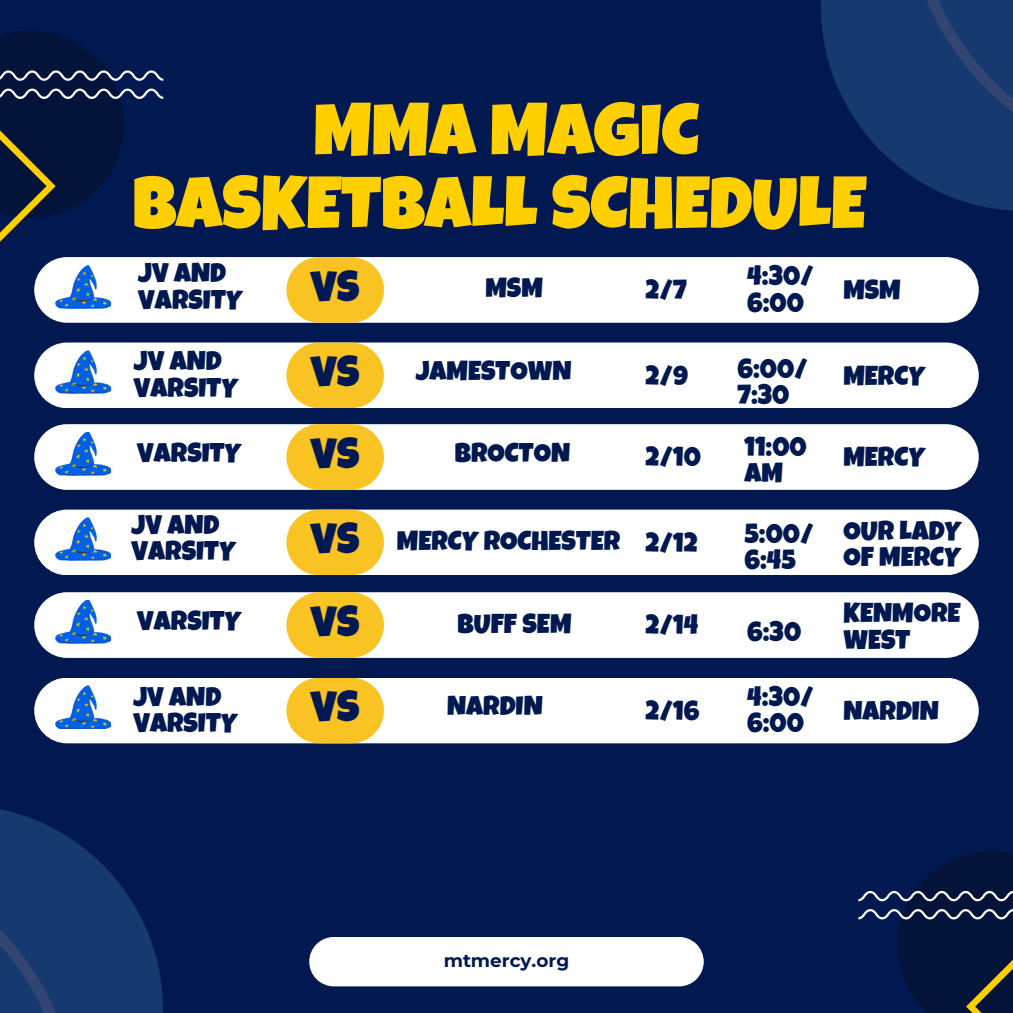
<style>
.page{position:relative;width:1013px;height:1013px;background:#fff}
.page>*{position:absolute;margin:0;border:0;box-sizing:border-box;transform-origin:0 0}
.t1{font:73.38px "Luckiest Guy";color:#ffcf00}
.t2{font:42.62px "Luckiest Guy";color:#011950}
.t3{font:27.25px/26.5px "Luckiest Guy";color:#011950}
.t4{font:700 18.38px "Montserrat";color:#011950}
</style>
<div class="page">
<div style="left:0;top:0;width:1012px;height:1012px;background:#011950"></div>
<svg style="left:821px;top:0;width:191px;height:211px"></svg>
<div style="left:34px;top:257px;width:944px;height:66px;background:#fff;border-radius:33px"></div>
<svg style="left:0;top:809px;width:163px;height:203px"></svg>
<div style="left:309px;top:937px;width:394px;height:49px;background:#fff"></div>
<svg style="left:0;top:31px;width:163px;height:211px"></svg>
<svg style="left:858px;top:851px;width:154px;height:161px"></svg>
<svg style="left:56px;top:265px;width:55px;height:43px"></svg>
<div style="left:34px;top:342px;width:944px;height:66px;background:#fff;border-radius:33px"></div>
<svg style="left:56px;top:350px;width:55px;height:43px"></svg>
<div style="left:34px;top:424px;width:944px;height:66px;background:#fff;border-radius:33px"></div>
<svg style="left:56px;top:432px;width:55px;height:43px"></svg>
<div style="left:34px;top:509px;width:944px;height:66px;background:#fff;border-radius:33px"></div>
<svg style="left:56px;top:517px;width:55px;height:44px"></svg>
<div style="left:34px;top:592px;width:944px;height:66px;background:#fff;border-radius:33px"></div>
<svg style="left:56px;top:600px;width:55px;height:43px"></svg>
<div style="left:34px;top:677px;width:944px;height:66px;background:#fff;border-radius:33px"></div>
<svg style="left:56px;top:685px;width:55px;height:43px"></svg>
<div style="left:286px;top:257px;width:98px;height:66px;background:#f8c323;border-radius:33px"></div>
<div style="left:286px;top:342px;width:98px;height:66px;background:#f8c323;border-radius:33px"></div>
<div style="left:286px;top:424px;width:98px;height:66px;background:#f8c323;border-radius:33px"></div>
<div style="left:286px;top:509px;width:98px;height:66px;background:#f8c323;border-radius:33px"></div>
<div style="left:286px;top:592px;width:98px;height:66px;background:#f8c323;border-radius:33px"></div>
<div style="left:286px;top:677px;width:98px;height:66px;background:#f8c323;border-radius:33px"></div>
<p class="t1" style="left:313px;top:103px;width:387px">MMA MAGIC</p>
<p class="t1" style="left:132px;top:176px;width:735px">BASKETBALL SCHEDULE</p>
<p class="t3" style="left:138px;top:263px;width:105px">JV AND<br>VARSITY</p>
<p class="t3" style="left:134px;top:351px;width:105px">JV AND<br>VARSITY</p>
<p class="t3" style="left:137px;top:443px;width:105px">VARSITY</p>
<p class="t3" style="left:131px;top:515px;width:89px">JV AND</p>
<p class="t3" style="left:131px;top:541px;width:105px">VARSITY</p>
<p class="t3" style="left:137px;top:611px;width:105px">VARSITY</p>
<p class="t3" style="left:133px;top:686px;width:105px">JV AND<br>VARSITY</p>
<p class="t2" style="left:311px;top:271px;width:50px">VS</p>
<p class="t3" style="left:485px;top:278px;width:59px">MSM</p>
<p class="t3" style="left:645px;top:280px;width:43px">2/7</p>
<p class="t3" style="left:747px;top:266px;width:68px">4:30/<br>6:00</p>
<p class="t3" style="left:843px;top:280px;width:59px">MSM</p>
<p class="t2" style="left:311px;top:356px;width:50px">VS</p>
<p class="t3" style="left:416px;top:361px;width:157px">JAMESTOWN</p>
<p class="t3" style="left:645px;top:366px;width:44px">2/9</p>
<p class="t3" style="left:737px;top:359px;width:72px">6:00/</p>
<p class="t3" style="left:737px;top:385px;width:54px">7:30</p>
<p class="t3" style="left:843px;top:366px;width:83px">MERCY</p>
<p class="t2" style="left:311px;top:438px;width:50px">VS</p>
<p class="t3" style="left:455px;top:443px;width:117px">BROCTON</p>
<p class="t3" style="left:645px;top:447px;width:57px">2/10</p>
<p class="t3" style="left:744px;top:437px;width:64px">11:00<br>AM</p>
<p class="t3" style="left:843px;top:447px;width:83px">MERCY</p>
<p class="t2" style="left:311px;top:523px;width:50px">VS</p>
<p class="t3" style="left:397px;top:531px;width:225px">MERCY ROCHESTER</p>
<p class="t3" style="left:645px;top:533px;width:53px">2/12</p>
<p class="t3" style="left:744px;top:524px;width:71px">5:00/<br>6:45</p>
<p class="t3" style="left:843px;top:521px;width:119px">OUR LADY<br>OF MERCY</p>
<p class="t2" style="left:311px;top:606px;width:50px">VS</p>
<p class="t3" style="left:457px;top:614px;width:115px">BUFF SEM</p>
<p class="t3" style="left:645px;top:615px;width:54px">2/14</p>
<p class="t3" style="left:747px;top:622px;width:55px">6:30</p>
<p class="t3" style="left:843px;top:603px;width:119px">KENMORE<br>WEST</p>
<p class="t2" style="left:311px;top:691px;width:50px">VS</p>
<p class="t3" style="left:447px;top:696px;width:97px">NARDIN</p>
<p class="t3" style="left:645px;top:701px;width:55px">2/16</p>
<p class="t3" style="left:747px;top:686px;width:68px">4:30/<br>6:00</p>
<p class="t3" style="left:843px;top:701px;width:97px">NARDIN</p>
<p class="t4" style="left:444px;top:949px;width:127px">mtmercy.org</p>
</div>
